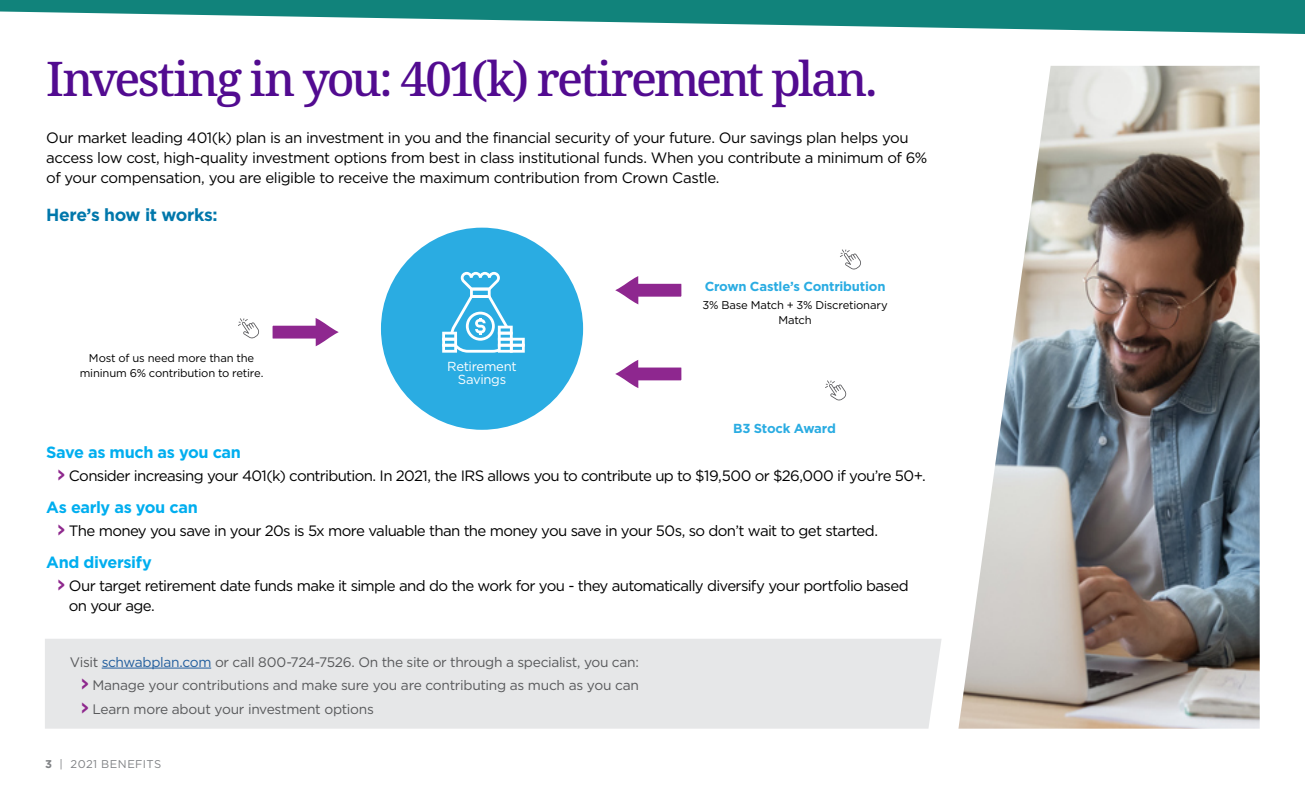
<style>
.page{position:relative;width:1305px;height:792px;background:#fff}
.page>*{position:absolute;margin:0;border:0;box-sizing:border-box;transform-origin:0 0}
.t1{font:500 47.5px "Noto Serif";letter-spacing:-.055em;color:#520b90}
.t2{font:700 17.5px "Gotham";letter-spacing:-.025em;color:#0077ab}
.t3{font:700 16.25px "Gotham";letter-spacing:-.02em;color:#00aeef}
.t4{font:15px/20px "Gotham";letter-spacing:-.04em;color:#000}
.t5{font:13.75px/23.6px "Gotham";letter-spacing:-.02em;color:#58595b;text-align:justify}
.t6{font:700 13.12px "Gotham";letter-spacing:-.015em;color:#2aace2}
.t7{font:13.12px/13.8px "Gotham";letter-spacing:-.025em;color:#fff;text-align:center}
.t8{font:11.25px/15px "Gotham";letter-spacing:-.015em;color:#000;text-align:center}
.t9{font:11.25px "Gotham";letter-spacing:.035em;color:#808285}
.s1{font-family:"Int";font-weight:700;font-size:17.5px;color:#8e288d}
.s2{color:#215e9e}
.s3{font-weight:700}
</style>
<div class="page">
<svg style="left:0;top:0;width:1305px;height:34px;fill:#11837b"></svg>
<div style="left:381px;top:228px;width:202px;height:202px;background:#2aace2;border-radius:50%"></div>
<svg style="left:442px;top:272px;width:83px;height:81px"></svg>
<svg style="left:273px;top:318px;width:66px;height:28px"></svg>
<svg style="left:615px;top:276px;width:66px;height:28px"></svg>
<svg style="left:615px;top:360px;width:66px;height:28px"></svg>
<img style="left:958px;top:66px;width:302px;height:663px">
<svg style="left:238px;top:318px;width:21px;height:21px"></svg>
<svg style="left:840px;top:249px;width:21px;height:21px"></svg>
<svg style="left:825px;top:380px;width:22px;height:21px"></svg>
<div style="left:45px;top:639px;width:897px;height:90px;background:#e6e7e8"></div>
<hr style="left:102px;top:668px;width:109px;height:1px;background:#215e9e">
<h1 class="t1" style="left:46px;top:46px;width:833px">Investing in you: 401(k) retirement plan.</h1>
<p class="t4" style="left:46px;top:127px;width:883px">Our market leading 401(k) plan is an investment in you and the financial security of your future. Our savings plan helps you access low cost, high-quality investment options from best in class institutional funds. When you contribute a minimum of 6% of your compensation, you are eligible to receive the maximum contribution from Crown Castle.</p>
<p class="t2" style="left:46px;top:203px;width:173px">Here’s how it works:</p>
<p class="t8" style="left:80px;top:350px;width:185px">Most of us need more than the mininum 6% contribution to retire.</p>
<p class="t7" style="left:447px;top:359px;width:71px">Retirement<br>Savings</p>
<p class="t6" style="left:705px;top:278px;width:182px">Crown Castle’s Contribution</p>
<p class="t8" style="left:703px;top:297px;width:187px">3% Base Match + 3% Discretionary<br>Match</p>
<p class="t6" style="left:733px;top:420px;width:104px">B3 Stock Award</p>
<p class="t3" style="left:46px;top:441px;width:196px">Save as much as you can</p>
<p class="t4" style="left:58px;top:466px;width:870px"><span class="s1">&gt;</span> Consider increasing your 401(k) contribution. In 2021, the IRS allows you to contribute up to $19,500 or $26,000 if you’re 50+.</p>
<p class="t3" style="left:46px;top:496px;width:153px">As early as you can</p>
<p class="t4" style="left:58px;top:521px;width:822px"><span class="s1">&gt;</span> The money you save in your 20s is 5x more valuable than the money you save in your 50s, so don’t wait to get started.</p>
<p class="t3" style="left:46px;top:551px;width:107px">And diversify</p>
<p class="t4" style="left:69px;top:576px;width:841px;text-indent:-11px"><span class="s1">&gt;</span> Our target retirement date funds make it simple and do the work for you - they automatically diversify your portfolio based on your age.</p>
<p class="t5" style="left:81px;top:650px;width:559px;text-indent:-11px">Visit <span class="s2">schwabplan.com</span> or call 800-724-7526. On the site or through a specialist, you can: <span class="s1">&gt;</span> Manage your contributions and make sure you are contributing as much as you can <span class="s1">&gt;</span> Learn more about your investment options</p>
<p class="t9" style="left:45px;top:757px;width:118px"><span class="s3">3</span> | 2021 BENEFITS</p>
</div>
